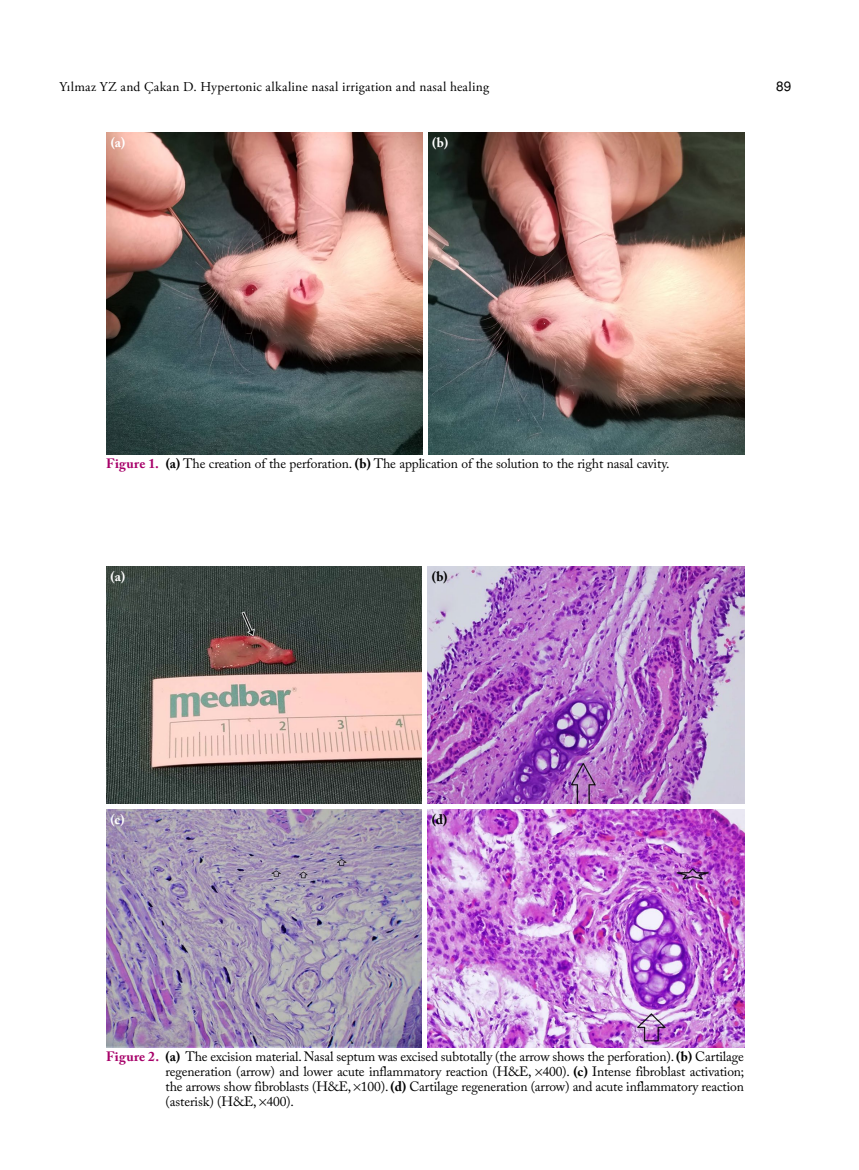
<style>
.page{position:relative;width:859px;height:1170px;background:#fff}
.page>*{position:absolute;margin:0;border:0;box-sizing:border-box;transform-origin:0 0}
.t1{font:13.5px/15px "Adobe Caslon Pro";letter-spacing:-.01em;color:#000;text-align:justify}
.t2{font:13.5px "Adobe Garamond Pro";letter-spacing:.02em;color:#000}
.t3{font:700 13.5px "Adobe Caslon Pro";color:#fff}
.t4{font:700 13.5px "Adobe Caslon Pro";color:#000}
.t5{font:13.5px "Helvetica Normal Tr";color:#000}
.s1{font-weight:700;color:#a70069}
.s2{font-weight:700}
</style>
<div class="page">
<img style="left:106px;top:133px;width:638px;height:321px">
<hr style="left:423px;top:132px;width:4px;height:323px;background:#fff">
<img style="left:106px;top:566px;width:638px;height:481px">
<div style="left:422px;top:565px;width:5px;height:483px;background:#fff"></div>
<div style="left:105px;top:804px;width:641px;height:5px;background:#fff"></div>
<p class="t2" style="left:60px;top:78px;width:431px">Yılmaz YZ and Çakan D. Hypertonic alkaline nasal irrigation and nasal healing</p>
<p class="t5" style="left:776px;top:78px;width:17px">89</p>
<p class="t3" style="left:111px;top:135px;width:16px">(a)</p>
<p class="t3" style="left:432px;top:135px;width:17px">(b)</p>
<p class="t1" style="left:106px;top:456px;width:565px"><span class="s1">Figure 1.</span> <span class="s2">(a)</span> The creation of the perforation. <span class="s2">(b)</span> The application of the solution to the right nasal cavity.</p>
<p class="t3" style="left:111px;top:568px;width:16px">(a)</p>
<p class="t3" style="left:111px;top:811px;width:16px">(c)</p>
<p class="t4" style="left:432px;top:568px;width:17px">(b)</p>
<p class="t4" style="left:432px;top:811px;width:17px">(d)</p>
<p class="t1" style="left:166px;top:1048px;width:580px;text-indent:-60px"><span class="s1">Figure 2.</span> <span class="s2">(a)</span> The excision material. Nasal septum was excised subtotally (the arrow shows the perforation). <span class="s2">(b)</span> Cartilage regeneration (arrow) and lower acute inflammatory reaction (H&amp;E, 400). <span class="s2">(c)</span> Intense fibroblast activation; the arrows show fibroblasts (H&amp;E, 100). <span class="s2">(d)</span> Cartilage regeneration (arrow) and acute inflammatory reaction (asterisk) (H&amp;E, 400).</p>
</div>
